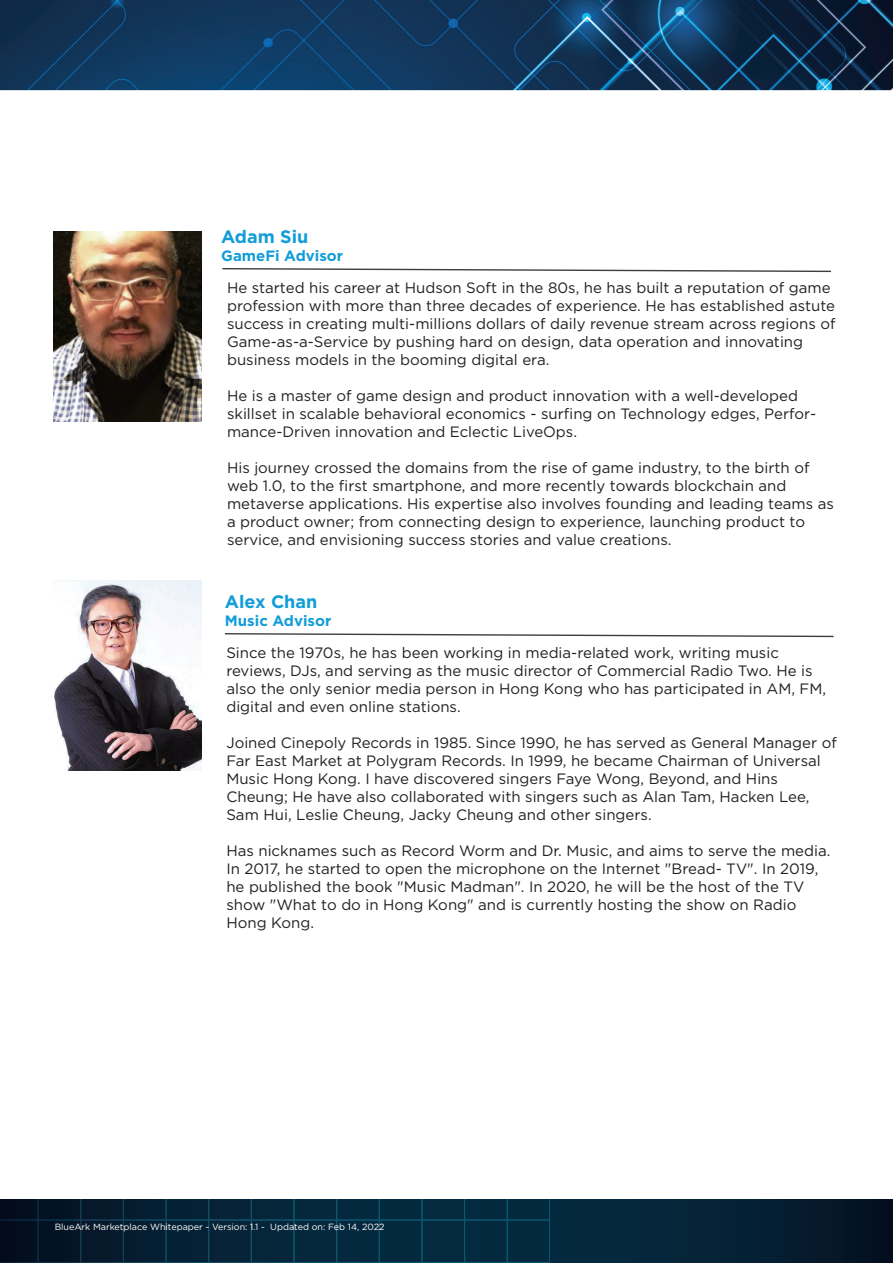
<style>
.page{position:relative;width:893px;height:1263px;background:#fff}
.page>*{position:absolute;margin:0;border:0;box-sizing:border-box;transform-origin:0 0}
.t1{font:700 18px "Gotham";color:#129dd9}
.t2{font:15px/18px "Gotham";color:#231f20}
.t3{font:700 15px "Gotham";color:#129dd9}
.t4{font:9px "Gotham";color:#fff}
</style>
<div class="page">
<img style="left:0;top:0;width:893px;height:769px">
<svg style="left:224px;top:632px;width:611px;height:6px"></svg>
<svg style="left:221px;top:267px;width:611px;height:6px"></svg>
<img style="left:53px;top:581px;width:148px;height:190px">
<img style="left:53px;top:231px;width:148px;height:190px">
<svg style="left:549px;top:1199px;width:344px;height:64px;background:#042033"></svg>
<svg style="left:0;top:1199px;width:549px;height:64px;background:#042439"></svg>
<p class="t1" style="left:221px;top:226px;width:89px">Adam Siu</p>
<p class="t3" style="left:221px;top:247px;width:123px">GameFi Advisor</p>
<p class="t2" style="left:227px;top:279px;width:610px">He started his career at Hudson Soft in the 80s, he has built a reputation of game profession with more than three decades of experience. He has established astute success in creating multi-millions dollars of daily revenue stream across regions of Game-as-a-Service by pushing hard on design, data operation and innovating business models in the booming digital era.</p>
<p class="t2" style="left:227px;top:387px;width:591px">He is a master of game design and product innovation with a well-developed skillset in scalable behavioral economics - surfing on Technology edges, Perfor&shy;mance-Driven innovation and Eclectic LiveOps.</p>
<p class="t2" style="left:227px;top:459px;width:608px">His journey crossed the domains from the rise of game industry, to the birth of web 1.0, to the first smartphone, and more recently towards blockchain and metaverse applications. His expertise also involves founding and leading teams as a product owner; from connecting design to experience, launching product to service, and envisioning success stories and value creations.</p>
<p class="t1" style="left:225px;top:591px;width:94px">Alex Chan</p>
<p class="t3" style="left:225px;top:612px;width:108px">Music Advisor</p>
<p class="t2" style="left:226px;top:644px;width:601px">Since the 1970s, he has been working in media-related work, writing music reviews, DJs, and serving as the music director of Commercial Radio Two. He is also the only senior media person in Hong Kong who has participated in AM, FM, digital and even online stations.</p>
<p class="t2" style="left:226px;top:734px;width:612px">Joined Cinepoly Records in 1985. Since 1990, he has served as General Manager of Far East Market at Polygram Records. In 1999, he became Chairman of Universal Music Hong Kong. I have discovered singers Faye Wong, Beyond, and Hins Cheung; He have also collaborated with singers such as Alan Tam, Hacken Lee, Sam Hui, Leslie Cheung, Jacky Cheung and other singers.</p>
<p class="t2" style="left:226px;top:842px;width:605px">Has nicknames such as Record Worm and Dr. Music, and aims to serve the media.<br>In 2017, he started to open the microphone on the Internet "Bread- TV". In 2019, he published the book "Music Madman". In 2020, he will be the host of the TV show "What to do in Hong Kong" and is currently hosting the show on Radio Hong Kong.</p>
<p class="t4" style="left:55px;top:1221px;width:331px">BlueArk Marketplace Whitepaper - Version: 1.1 - Updated on: Feb 14, 2022</p>
<p class="t4" style="left:256px;top:1221px;width:133px">0 - Updated on: Oct 25, 20 1</p>
</div>
